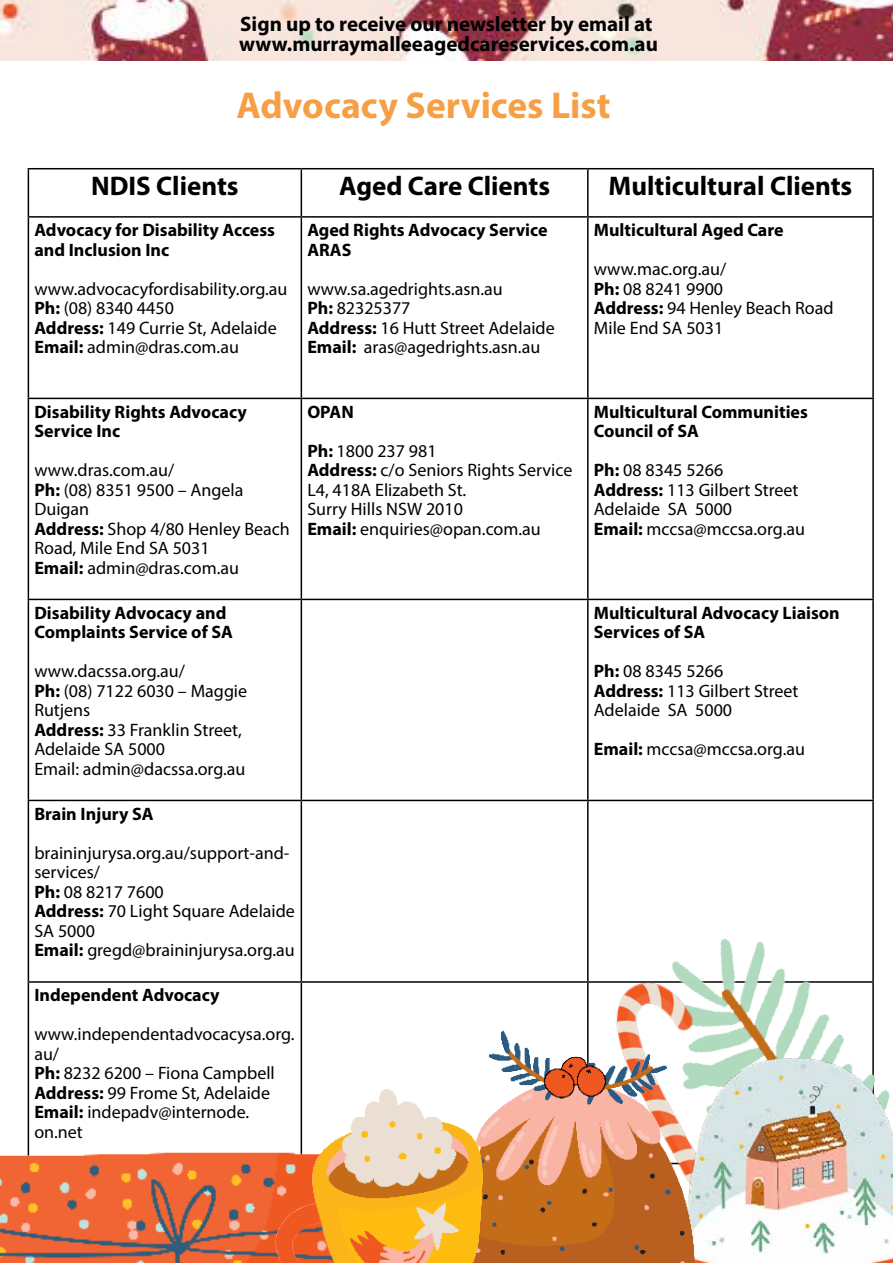
<style>
.page{position:relative;width:893px;height:1263px;background:#fff}
.page>*{position:absolute;margin:0;border:0;box-sizing:border-box;transform-origin:0 0}
.t1{font:700 37.5px "Myriad Pro";color:#f79f45}
.t2{font:700 27px "Myriad Pro";color:#000}
.t3{font:700 21px/19.5px "Myriad Pro";color:#000}
.t4{font:18px/19.5px "Myriad Pro";color:#000}
.t5{font:700 18px/19.5px "Myriad Pro";color:#000}
.s1{font-weight:700}
</style>
<div class="page">
<img style="left:0;top:0;width:893px;height:61px">
<hr style="left:28px;top:168px;width:273px;height:1px;background:#000">
<hr style="left:28px;top:169px;width:1px;height:47px;background:#000">
<hr style="left:301px;top:168px;width:287px;height:1px;background:#000">
<hr style="left:301px;top:169px;width:1px;height:47px;background:#000">
<hr style="left:588px;top:168px;width:286px;height:1px;background:#000">
<hr style="left:587px;top:169px;width:2px;height:47px;background:#000">
<hr style="left:872px;top:169px;width:2px;height:47px;background:#000">
<hr style="left:28px;top:216px;width:273px;height:2px;background:#000">
<hr style="left:28px;top:218px;width:1px;height:180px;background:#000">
<hr style="left:301px;top:216px;width:287px;height:2px;background:#000">
<hr style="left:301px;top:218px;width:1px;height:180px;background:#000">
<hr style="left:588px;top:216px;width:286px;height:2px;background:#000">
<hr style="left:587px;top:218px;width:2px;height:180px;background:#000">
<hr style="left:872px;top:218px;width:2px;height:180px;background:#000">
<hr style="left:28px;top:398px;width:273px;height:1px;background:#000">
<hr style="left:28px;top:399px;width:1px;height:200px;background:#000">
<hr style="left:301px;top:398px;width:287px;height:1px;background:#000">
<hr style="left:301px;top:399px;width:1px;height:200px;background:#000">
<hr style="left:588px;top:398px;width:286px;height:1px;background:#000">
<hr style="left:587px;top:399px;width:2px;height:200px;background:#000">
<hr style="left:872px;top:399px;width:2px;height:200px;background:#000">
<hr style="left:28px;top:599px;width:273px;height:1px;background:#000">
<hr style="left:28px;top:600px;width:1px;height:200px;background:#000">
<hr style="left:301px;top:599px;width:287px;height:1px;background:#000">
<hr style="left:301px;top:600px;width:1px;height:200px;background:#000">
<hr style="left:588px;top:599px;width:286px;height:1px;background:#000">
<hr style="left:587px;top:600px;width:2px;height:200px;background:#000">
<hr style="left:872px;top:600px;width:2px;height:200px;background:#000">
<hr style="left:28px;top:800px;width:273px;height:1px;background:#000">
<hr style="left:28px;top:801px;width:1px;height:180px;background:#000">
<hr style="left:301px;top:800px;width:287px;height:1px;background:#000">
<hr style="left:301px;top:801px;width:1px;height:180px;background:#000">
<hr style="left:588px;top:800px;width:286px;height:1px;background:#000">
<hr style="left:587px;top:801px;width:2px;height:180px;background:#000">
<hr style="left:872px;top:801px;width:2px;height:180px;background:#000">
<hr style="left:28px;top:981px;width:273px;height:2px;background:#000">
<hr style="left:28px;top:983px;width:1px;height:180px;background:#000">
<hr style="left:301px;top:981px;width:287px;height:2px;background:#000">
<hr style="left:301px;top:983px;width:1px;height:180px;background:#000">
<img style="left:557px;top:867px;width:317px;height:164px">
<img style="left:576px;top:952px;width:182px;height:79px">
<img style="left:741px;top:1031px;width:152px;height:232px">
<img style="left:0;top:1106px;width:193px;height:157px">
<img style="left:557px;top:995px;width:184px;height:268px">
<img style="left:193px;top:1015px;width:364px;height:248px">
<p class="t3" style="left:239px;top:14px;width:420px">Sign up to receive our newsletter by email at www.murraymalleeagedcareservices.com.au</p>
<h1 class="t1" style="left:237px;top:81px;width:376px">Advocacy Services List</h1>
<h2 class="t2" style="left:91px;top:168px;width:149px">NDIS Clients</h2>
<h2 class="t2" style="left:339px;top:168px;width:213px">Aged Care Clients</h2>
<h2 class="t2" style="left:609px;top:168px;width:245px">Multicultural Clients</h2>
<p class="t5" style="left:34px;top:220px;width:242px">Advocacy for Disability Access and Inclusion Inc</p>
<p class="t4" style="left:34px;top:279px;width:255px">www.advocacyfordisability.org.au<br><span class="s1">Ph:</span> (08) 8340 4450<br><span class="s1">Address:</span> 149 Currie St, Adelaide<br><span class="s1">Email:</span> admin@dras.com.au</p>
<p class="t5" style="left:594px;top:220px;width:191px">Multicultural Aged Care</p>
<p class="t4" style="left:594px;top:259px;width:241px">www.mac.org.au/<br><span class="s1">Ph:</span> 08 8241 9900<br><span class="s1">Address:</span> 94 Henley Beach Road<br>Mile End SA 5031</p>
<p class="t5" style="left:307px;top:220px;width:242px">Aged Rights Advocacy Service<br>ARAS</p>
<p class="t4" style="left:307px;top:279px;width:249px">www.sa.agedrights.asn.au<br><span class="s1">Ph:</span> 82325377<br><span class="s1">Address:</span> 16 Hutt Street Adelaide<br><span class="s1">Email:</span> aras@agedrights.asn.au</p>
<p class="t5" style="left:34px;top:401px;width:214px">Disability Rights Advocacy<br>Service Inc</p>
<p class="t4" style="left:34px;top:460px;width:257px">www.dras.com.au/<br><span class="s1">Ph:</span> (08) 8351 9500 – Angela<br>Duigan<br><span class="s1">Address:</span> Shop 4/80 Henley Beach<br>Road, Mile End SA 5031<br><span class="s1">Email:</span> admin@dras.com.au</p>
<p class="t5" style="left:34px;top:602px;width:200px">Disability Advocacy and<br>Complaints Service of SA</p>
<p class="t4" style="left:34px;top:661px;width:214px">www.dacssa.org.au/<br><span class="s1">Ph:</span> (08) 7122 6030 – Maggie<br>Rutjens<br><span class="s1">Address:</span> 33 Franklin Street,<br>Adelaide SA 5000<br>Email: admin@dacssa.org.au</p>
<p class="t5" style="left:34px;top:803px;width:121px">Brain Injury SA</p>
<p class="t4" style="left:34px;top:843px;width:262px">braininjurysa.org.au/support-and&shy;services/<br><span class="s1">Ph:</span> 08 8217 7600<br><span class="s1">Address:</span> 70 Light Square Adelaide<br>SA 5000<br><span class="s1">Email:</span> gregd@braininjurysa.org.au</p>
<p class="t5" style="left:34px;top:985px;width:187px">Independent Advocacy</p>
<p class="t4" style="left:34px;top:1024px;width:262px">www.independentadvocacysa.org. au/<br><span class="s1">Ph:</span> 8232 6200 – Fiona Campbell<br><span class="s1">Address:</span> 99 Frome St, Adelaide<br><span class="s1">Email:</span> indepadv@internode. on.net</p>
<p class="t4" style="left:307px;top:392px;width:131px;line-height:39px"><span class="s1">OPAN<br>Ph:</span> 1800 237 981</p>
<p class="t4" style="left:307px;top:460px;width:267px"><span class="s1">Address:</span> c/o Seniors Rights Service<br>L4, 418A Elizabeth St.<br>Surry Hills NSW 2010<br><span class="s1">Email:</span> enquiries@opan.com.au</p>
<p class="t5" style="left:594px;top:401px;width:216px">Multicultural Communities<br>Council of SA</p>
<p class="t4" style="left:594px;top:460px;width:213px"><span class="s1">Ph:</span> 08 8345 5266<br><span class="s1">Address:</span> 113 Gilbert Street<br>Adelaide SA 5000<br><span class="s1">Email:</span> mccsa@mccsa.org.au</p>
<p class="t5" style="left:594px;top:602px;width:248px">Multicultural Advocacy Liaison<br>Services of SA</p>
<p class="t4" style="left:594px;top:661px;width:206px"><span class="s1">Ph:</span> 08 8345 5266<br><span class="s1">Address:</span> 113 Gilbert Street<br>Adelaide SA 5000</p>
<p class="t4" style="left:594px;top:739px;width:213px"><span class="s1">Email:</span> mccsa@mccsa.org.au</p>
</div>
